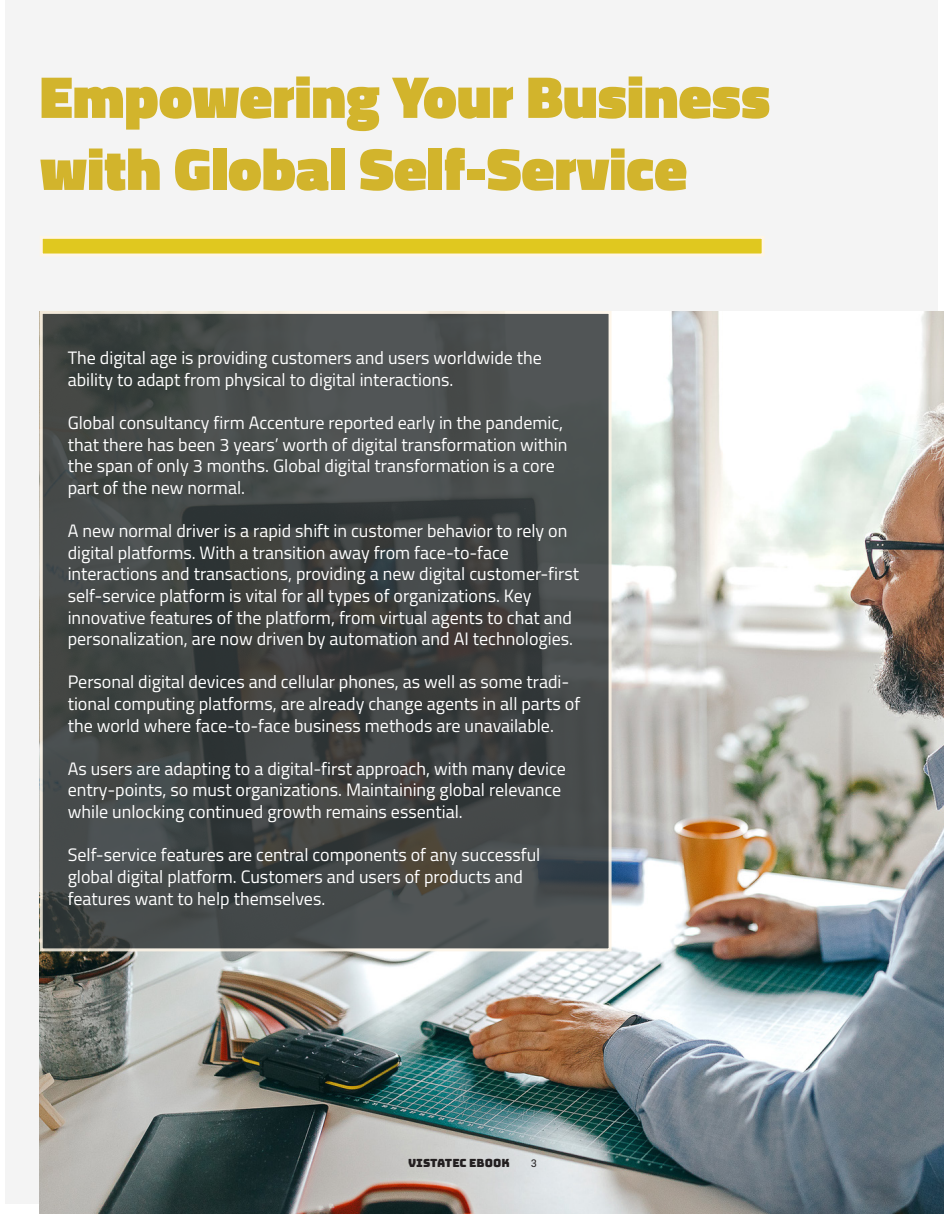
<style>
.page{position:relative;width:944px;height:1214px;background:#fff}
.page>*{position:absolute;margin:0;border:0;box-sizing:border-box;transform-origin:0 0}
.t1{font:900 60px/72px "Titillium Web";color:#d2b42c}
.t2{font:18px/21.6px "Titillium Web";color:#fff}
.t3{font:11.25px "Bungee";color:#231f20}
.t4{font:10.5px "Roboto Slab";color:#231f20}
</style>
<div class="page">
<div style="left:6px;top:0;width:932px;height:1203px;background:#f4f4f4"></div>
<img style="left:40px;top:312px;width:904px;height:902px">
<svg style="left:40px;top:311px;width:571px;height:640px;background:#464a49"></svg>
<div style="left:40px;top:236px;width:724px;height:20px;background:#e0c81f;border:3px solid #fef5e7"></div>
<h1 class="t1" style="left:40px;top:61px;width:732px">Empowering Your Business with Global Self-Service</h1>
<p class="t2" style="left:68px;top:346px;width:476px">The digital age is providing customers and users worldwide the ability to adapt from physical to digital interactions.</p>
<p class="t2" style="left:68px;top:411px;width:501px">Global consultancy firm Accenture reported early in the pandemic, that there has been 3 years’ worth of digital transformation within the span of only 3 months. Global digital transformation is a core part of the new normal.</p>
<p class="t2" style="left:68px;top:519px;width:513px">A new normal driver is a rapid shift in customer behavior to rely on digital platforms. With a transition away from face-to-face interactions and transactions, providing a new digital customer-first self-service platform is vital for all types of organizations. Key innovative features of the platform, from virtual agents to chat and personalization, are now driven by automation and AI technologies.</p>
<p class="t2" style="left:68px;top:670px;width:514px">Personal digital devices and cellular phones, as well as some tradi&shy;tional computing platforms, are already change agents in all parts of the world where face-to-face business methods are unavailable.</p>
<p class="t2" style="left:68px;top:757px;width:500px">As users are adapting to a digital-first approach, with many device entry-points, so must organizations. Maintaining global relevance while unlocking continued growth remains essential.</p>
<p class="t2" style="left:68px;top:843px;width:474px">Self-service features are central components of any successful global digital platform. Customers and users of products and features want to help themselves.</p>
<p class="t3" style="left:408px;top:1157px;width:103px">VISTATEC EBOOK</p>
<p class="t4" style="left:531px;top:1156px;width:7px">3</p>
</div>
